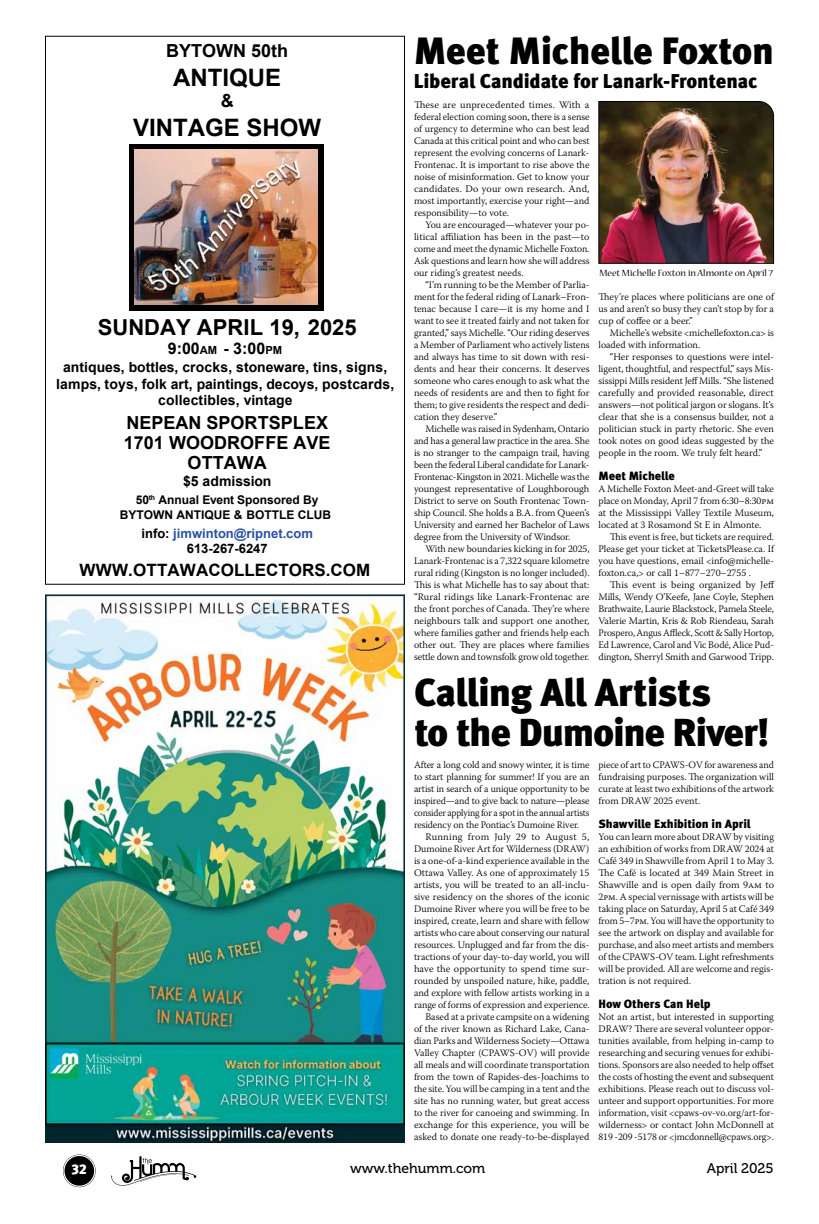
<style>
.page{position:relative;width:819px;height:1224px;background:#fff}
.page>*{position:absolute;margin:0;border:0;box-sizing:border-box;transform-origin:0 0}
.t1{font:900 39px/40px "Meta Pro";letter-spacing:-.03em;color:#000}
.t2{font:900 38px "Meta Pro";letter-spacing:-.015em;color:#000}
.t3{font:700 24px "Arial";color:#000}
.t4{font:700 22px "Arial";color:#000}
.t5{font:900 20px "Meta Pro";letter-spacing:-.01em;color:#000}
.t6{font:700 18px/20px "Arial";letter-spacing:.005em;color:#000;text-align:center}
.t7{font:700 17px "Arial";color:#000}
.t8{font:700 16px "Arial";color:#000}
.t9{font:700 14px/16.8px "Arial";color:#000;text-align:center}
.t10{font:14px "Museo 500";color:#000}
.t11{font:900 14px "Meta Pro";color:#fff}
.t12{font:700 13px/15.6px "Arial";color:#2a51a3;text-align:center}
.t13{font:900 12px "Meta Pro";letter-spacing:-.005em;color:#000}
.t14{font:700 12px/14.4px "Arial";color:#000;text-align:center}
.t15{font:300 10px/12px "Warnock Pro";color:#000;text-align:justify}
.t16{font:10px "Nueva Std";color:#000}
.s1{font-size:11.2px}
.s2{color:#000}
</style>
<div class="page">
<svg style="left:45px;top:36px;width:360px;height:549px"></svg>
<img style="left:45px;top:594px;width:360px;height:549px">
<svg style="left:63px;top:1155px;width:33px;height:32px"></svg>
<svg style="left:63px;top:1155px;width:32px;height:32px"></svg>
<div style="left:65px;top:1156px;width:29px;height:30px;background:#000;border-radius:50%"></div>
<svg style="left:111px;top:1156px;width:85px;height:30px"></svg>
<img style="left:598px;top:101px;width:176px;height:163px">
<h3 class="t6" style="left:166px;top:41px;width:124px">BYTOWN 50th</h3>
<h3 class="t3" style="left:173px;top:61px;width:110px">ANTIQUE</h3>
<h3 class="t6" style="left:221px;top:91px;width:14px">&amp;</h3>
<h3 class="t3" style="left:133px;top:112px;width:190px">VINTAGE SHOW</h3>
<h3 class="t4" style="left:98px;top:313px;width:260px">SUNDAY APRIL 19, 2025</h3>
<h3 class="t8" style="left:168px;top:338px;width:116px">9:00<span class="s1">AM</span> - 3:00<span class="s1">PM</span></h3>
<h3 class="t9" style="left:56px;top:359px;width:340px">antiques, bottles, crocks, stoneware, tins, signs, lamps, toys, folk art, paintings, decoys, postcards, collectibles, vintage</h3>
<h3 class="t6" style="left:124px;top:413px;width:208px">NEPEAN SPORTSPLEX<br>1701 WOODROFFE AVE<br>OTTAWA</h3>
<h3 class="t9" style="left:183px;top:473px;width:90px">$5 admission</h3>
<p class="t14" style="left:120px;top:493px;width:213px">50<sup>th</sup> Annual Event Sponsored By<br>BYTOWN ANTIQUE &amp; BOTTLE CLUB</p>
<h3 class="t12" style="left:141px;top:526px;width:173px"><span class="s2">info:</span> jimwinton@ripnet.com<br><span class="s2">613-267-6247</span></h3>
<h3 class="t7" style="left:80px;top:559px;width:292px">WWW.OTTAWACOLLECTORS.COM</h3>
<h2 class="t2" style="left:414px;top:21px;width:362px">Meet Michelle Foxton</h2>
<h3 class="t5" style="left:414px;top:66px;width:345px">Liberal Candidate for Lanark-Frontenac</h3>
<p class="t15" style="left:414px;top:99px;width:177px">These are unprecedented times. With a federal election coming soon, there is a sense of urgency to determine who can best lead Canada at this critical point and who can best represent the evolving concerns of Lanark-Frontenac. It is important to rise above the noise of misinformation. Get to know your candidates. Do your own research. And, most importantly, exercise your right—and responsibility—to vote.</p>
<p class="t15" style="left:414px;top:219px;width:177px;text-indent:11px">You are encouraged—whatever your po&shy;litical affiliation has been in the past—to come and meet the dynamic Michelle Foxton.<br>Ask questions and learn how she will address our riding’s greatest needs.</p>
<p class="t15" style="left:414px;top:279px;width:177px;text-indent:11px">“I’m running to be the Member of Parlia&shy;ment for the federal riding of Lanark–Fron&shy;tenac because I care—it is my home and I want to see it treated fairly and not taken for granted,” says Michelle. “Our riding deserves a Member of Parliament who actively listens and always has time to sit down with resi&shy;dents and hear their concerns. It deserves someone who cares enough to ask what the needs of residents are and then to fight for them; to give residents the respect and dedi&shy;cation they deserve.”</p>
<p class="t15" style="left:414px;top:423px;width:177px;text-indent:11px">Michelle was raised in Sydenham, Ontario and has a general law practice in the area. She is no stranger to the campaign trail, having been the federal Liberal candidate for Lanark-Frontenac-Kingston in 2021. Michelle was the youngest representative of Loughborough District to serve on South Frontenac Town&shy;ship Council. She holds a B.A. from Queen’s University and earned her Bachelor of Laws degree from the University of Windsor.</p>
<p class="t15" style="left:414px;top:543px;width:177px;text-indent:11px">With new boundaries kicking in for 2025, Lanark-Frontenac is a 7,322 square kilometre rural riding (Kingston is no longer included).<br>This is what Michelle has to say about that: “Rural ridings like Lanark-Frontenac are the front porches of Canada. They’re where neighbours talk and support one another, where families gather and friends help each other out. They are places where families settle down and townsfolk grow old together.</p>
<p class="t16" style="left:599px;top:268px;width:175px">Meet Michelle Foxton in Almonte on April 7</p>
<p class="t15" style="left:598px;top:291px;width:177px">They’re places where politicians are one of us and aren’t so busy they can’t stop by for a cup of coffee or a beer.”</p>
<p class="t15" style="left:598px;top:327px;width:177px;text-indent:11px">Michelle’s website &lt;michellefoxton.ca&gt; is loaded with information.</p>
<p class="t15" style="left:598px;top:351px;width:177px;text-indent:11px">“Her responses to questions were intel&shy;ligent, thoughtful, and respectful,” says Mis&shy;sissippi Mills resident Jeff Mills. “She listened carefully and provided reasonable, direct answers—not political jargon or slogans. It’s clear that she is a consensus builder, not a politician stuck in party rhetoric. She even took notes on good ideas suggested by the people in the room. We truly felt heard.”</p>
<p class="t13" style="left:598px;top:466px;width:78px">Meet Michelle</p>
<p class="t15" style="left:598px;top:483px;width:177px">A Michelle Foxton Meet-and-Greet will take place on Monday, April 7 from 6:30–8:30pm at the Mississippi Valley Textile Museum, located at 3 Rosamond St E in Almonte.</p>
<p class="t15" style="left:598px;top:531px;width:177px;text-indent:11px">This event is free, but tickets are required.<br>Please get your ticket at TicketsPlease.ca. If you have questions, email &lt;info@michelle&shy;foxton.ca,&gt; or call 1–877–270–2755 .</p>
<p class="t15" style="left:598px;top:579px;width:178px;text-indent:11px">This event is being organized by Jeff Mills, Wendy O’Keefe, Jane Coyle, Stephen Brathwaite, Laurie Blackstock, Pamela Steele, Valerie Martin, Kris &amp; Rob Riendeau, Sarah Prospero, Angus Affleck, Scott &amp; Sally Hortop, Ed Lawrence, Carol and Vic Bodé, Alice Pud&shy;dington, Sherryl Smith and Garwood Tripp.</p>
<h1 class="t1" style="left:414px;top:670px;width:357px">Calling All Artists<br>to the Dumoine River!</h1>
<p class="t15" style="left:598px;top:759px;width:177px">piece of art to CPAWS-OV for awareness and fundraising purposes. The organization will curate at least two exhibitions of the artwork from DRAW 2025 event.</p>
<p class="t13" style="left:598px;top:814px;width:154px">Shawville Exhibition in April</p>
<p class="t15" style="left:598px;top:831px;width:177px">You can learn more about DRAW by visiting an exhibition of works from DRAW 2024 at Café 349 in Shawville from April 1 to May 3.<br>The Café is located at 349 Main Street in Shawville and is open daily from 9am to 2pm. A special vernissage with artists will be taking place on Saturday, April 5 at Café 349 from 5–7pm. You will have the opportunity to see the artwork on display and available for purchase, and also meet artists and members of the CPAWS-OV team. Light refreshments will be provided. All are welcome and regis&shy;tration is not required.</p>
<p class="t13" style="left:598px;top:994px;width:114px">How Others Can Help</p>
<p class="t15" style="left:598px;top:1011px;width:177px">Not an artist, but interested in supporting DRAW? There are several volunteer oppor&shy;tunities available, from helping in-camp to researching and securing venues for exhibi&shy;tions. Sponsors are also needed to help offset the costs of hosting the event and subsequent exhibitions. Please reach out to discuss vol&shy;unteer and support opportunities. For more information, visit &lt;cpaws-ov-vo.org/art-for&shy;wilderness&gt; or contact John McDonnell at 819 -209 -5178 or &lt;jmcdonnell@cpaws.org&gt;.</p>
<p class="t15" style="left:414px;top:759px;width:177px">After a long cold and snowy winter, it is time to start planning for summer! If you are an artist in search of a unique opportunity to be inspired—and to give back to nature—please consider applying for a spot in the annual artists residency on the Pontiac’s Dumoine River.</p>
<p class="t15" style="left:414px;top:831px;width:177px;text-align:right">Running from July 29 to August 5, Dumoine River Art for Wilderness (DRAW) is a one-of-a-kind experience available in the Ottawa Valley. As one of approximately 15 artists, you will be treated to an all-inclu&shy;sive residency on the shores of the iconic Dumoine River where you will be free to be inspired, create, learn and share with fellow artists who care about conserving our natural resources. Unplugged and far from the dis&shy;tractions of your day-to-day world, you will have the opportunity to spend time sur&shy;rounded by unspoiled nature, hike, paddle, and explore with fellow artists working in a range of forms of expression and experience.<br>Based at a private campsite on a widening<br>of the river known as Richard Lake, Cana&shy;dian Parks and Wilderness Society—Ottawa Valley Chapter (CPAWS-OV) will provide all meals and will coordinate transportation from the town of Rapides-des-Joachims to the site. You will be camping in a tent and the site has no running water, but great access to the river for canoeing and swimming. In exchange for this experience, you will be asked to donate one ready-to-be-displayed</p>
<h3 class="t11" style="left:72px;top:1158px;width:17px">32</h3>
<h3 class="t10" style="left:350px;top:1160px;width:137px">www.thehumm.com</h3>
<h3 class="t10" style="left:707px;top:1160px;width:69px">April 2025</h3>
</div>
